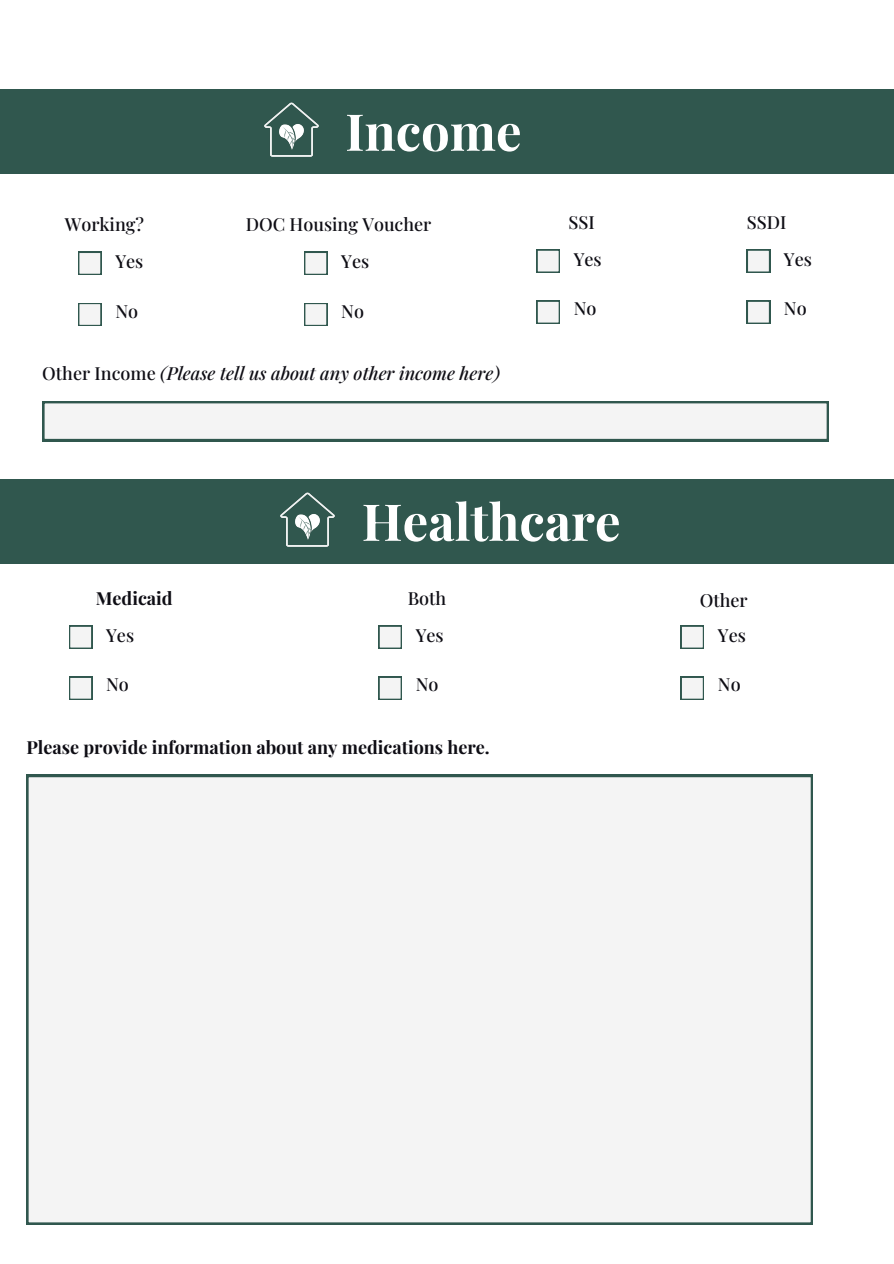
<style>
.page{position:relative;width:894px;height:1264px;background:#fff}
.page>*{position:absolute;margin:0;border:0;box-sizing:border-box;transform-origin:0 0}
.t1{font:700 51px "Playfair Display";color:#fff}
.t2{font:500 18px/36.9px "Playfair Display";color:#0e0d14}
.t3{font:700 18px "Playfair Display";color:#0e0d14}
.t4{font:italic 500 18px "Playfair Display";color:#0e0d14}
.s1{font-style:normal}
</style>
<div class="page">
<div style="left:78px;top:252px;width:23px;height:23px;background:#30574e"></div>
<svg style="left:79px;top:253px;width:22px;height:21px"></svg>
<div style="left:78px;top:303px;width:23px;height:23px;background:#30574e"></div>
<svg style="left:79px;top:304px;width:22px;height:21px"></svg>
<div style="left:304px;top:252px;width:23px;height:23px;background:#30574e"></div>
<svg style="left:305px;top:253px;width:22px;height:21px"></svg>
<div style="left:304px;top:303px;width:23px;height:23px;background:#30574e"></div>
<svg style="left:305px;top:304px;width:22px;height:21px"></svg>
<svg style="left:536px;top:250px;width:23px;height:22px"></svg>
<div style="left:536px;top:301px;width:23px;height:23px;background:#30574e"></div>
<svg style="left:537px;top:301px;width:22px;height:22px"></svg>
<svg style="left:746px;top:250px;width:23px;height:22px"></svg>
<div style="left:746px;top:301px;width:23px;height:23px;background:#30574e"></div>
<svg style="left:748px;top:301px;width:21px;height:22px"></svg>
<div style="left:0;top:89px;width:893px;height:85px;background:#30574e"></div>
<img style="left:264px;top:102px;width:55px;height:55px">
<svg style="left:42px;top:401px;width:786px;height:40px"></svg>
<div style="left:0;top:479px;width:893px;height:85px;background:#30574e"></div>
<img style="left:280px;top:492px;width:55px;height:55px">
<svg style="left:69px;top:625px;width:23px;height:23px"></svg>
<svg style="left:69px;top:677px;width:23px;height:22px"></svg>
<svg style="left:378px;top:625px;width:23px;height:23px"></svg>
<svg style="left:378px;top:677px;width:23px;height:22px"></svg>
<svg style="left:680px;top:625px;width:23px;height:23px"></svg>
<svg style="left:680px;top:677px;width:23px;height:22px"></svg>
<div style="left:26px;top:775px;width:786px;height:449px;background:#f4f4f4"></div>
<h1 class="t1" style="left:345px;top:96px;width:178px">Income</h1>
<p class="t2" style="left:65px;top:205px;width:81px">Working?</p>
<p class="t2" style="left:246px;top:205px;width:187px">DOC Housing Voucher</p>
<p class="t2" style="left:568px;top:203px;width:28px">SSI</p>
<p class="t2" style="left:115px;top:242px;width:30px">Yes</p>
<p class="t2" style="left:115px;top:292px;width:24px">No</p>
<p class="t2" style="left:573px;top:240px;width:30px">Yes</p>
<p class="t2" style="left:573px;top:289px;width:24px">No</p>
<p class="t2" style="left:341px;top:242px;width:30px">Yes</p>
<p class="t2" style="left:341px;top:292px;width:24px">No</p>
<p class="t4" style="left:42px;top:361px;width:459px"><span class="s1">Other Income</span> (Please tell us about any other income here)</p>
<h1 class="t1" style="left:361px;top:485px;width:260px">Healthcare</h1>
<p class="t2" style="left:783px;top:203px;width:30px;text-indent:-37px">SSDI<br>Yes</p>
<p class="t2" style="left:783px;top:289px;width:24px">No</p>
<p class="t3" style="left:96px;top:585px;width:78px">Medicaid</p>
<p class="t2" style="left:407px;top:579px;width:40px">Both</p>
<p class="t2" style="left:699px;top:581px;width:49px">Other</p>
<p class="t2" style="left:106px;top:616px;width:30px">Yes</p>
<p class="t2" style="left:106px;top:665px;width:24px">No</p>
<p class="t2" style="left:415px;top:616px;width:30px">Yes</p>
<p class="t2" style="left:415px;top:665px;width:24px">No</p>
<p class="t2" style="left:717px;top:616px;width:30px">Yes</p>
<p class="t2" style="left:717px;top:665px;width:24px">No</p>
<p class="t3" style="left:26px;top:734px;width:465px">Please provide information about any medications here.</p>
</div>
